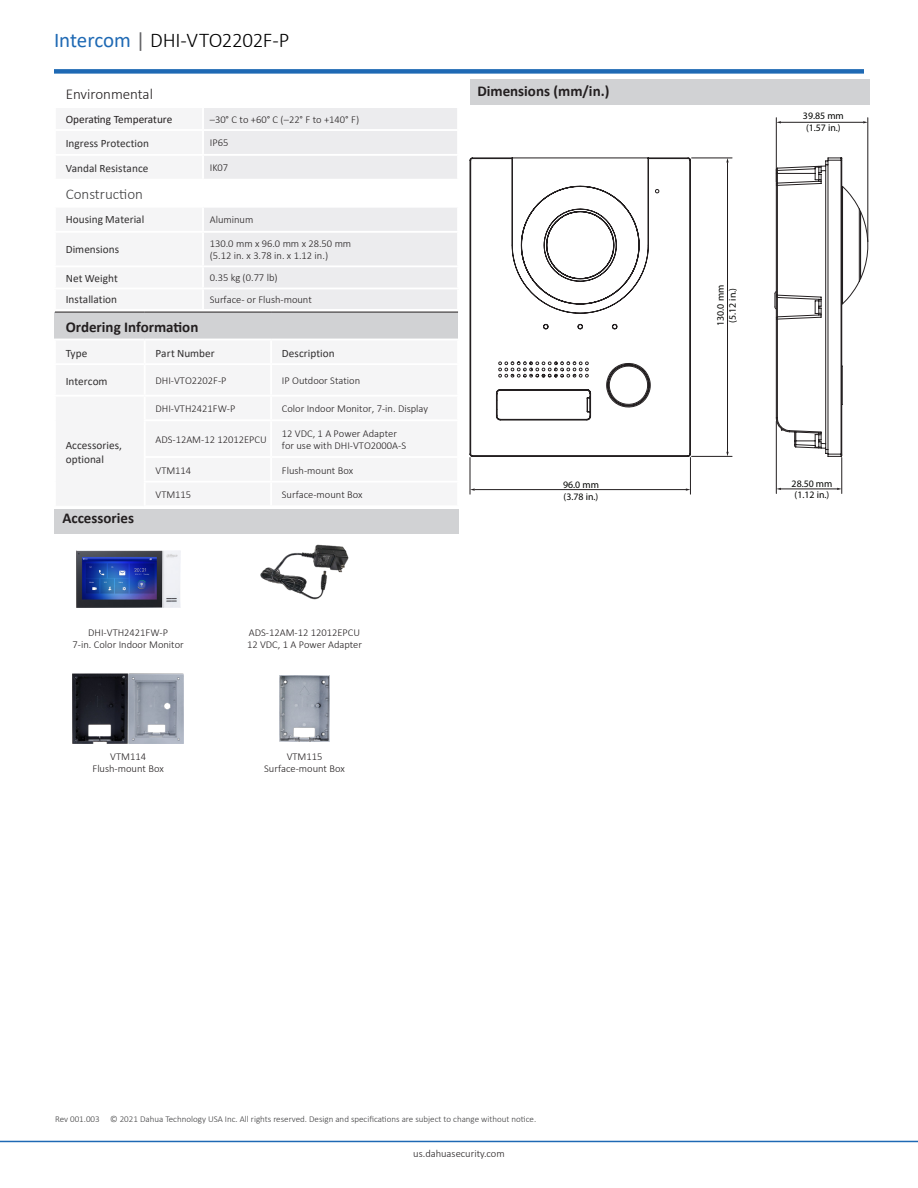
<style>
.page{position:relative;width:918px;height:1188px;background:#fff}
.page>*{position:absolute;margin:0;border:0;box-sizing:border-box;transform-origin:0 0}
.t1{font:300 21px "Calibri";letter-spacing:-.02em;color:#000}
.Section_Heading{font:700 15px "Calibri";color:#231f20}
.t2{font:300 15px "Calibri";color:#231f20}
.Specification_Headin{font:300 15px "Calibri";color:#3e3e3f}
.Specification_Catego{font:11.25px/13.5px "Calibri";color:#312f30}
.t3{font:11.25px "Calibri";color:#231f20}
.Specification_Value{font:300 10.5px/12.6px "Calibri";color:#231f20}
.t4{font:9.9px/11.9px "Myriad Pro";color:#040503;text-align:center}
.t5{font:300 9px "Calibri";color:#3e3e3f}
.s1{font-weight:400;color:#1e69b4}
.s2{font-weight:400;color:#636366}
</style>
<div class="page">
<hr style="left:0;top:1141px;width:918px;height:1px;background:#1e69b4">
<div style="left:54px;top:69px;width:810px;height:5px;background:#1e69b4"></div>
<div style="left:470px;top:79px;width:399px;height:26px;background:#d1d2d4"></div>
<hr style="left:470px;top:458px;width:1px;height:36px;background:#231f20">
<hr style="left:690px;top:458px;width:1px;height:36px;background:#231f20">
<hr style="left:475px;top:489px;width:211px;height:1px;background:#231f20">
<svg style="left:470px;top:488px;width:5px;height:3px"></svg>
<hr style="left:841px;top:458px;width:1px;height:36px;background:#231f20">
<hr style="left:776px;top:421px;width:1px;height:73px;background:#231f20">
<hr style="left:781px;top:489px;width:56px;height:1px;background:#231f20">
<hr style="left:776px;top:118px;width:1px;height:64px;background:#231f20">
<hr style="left:868px;top:118px;width:1px;height:124px;background:#231f20">
<hr style="left:781px;top:122px;width:82px;height:1px;background:#231f20">
<svg style="left:470px;top:157px;width:398px;height:300px"></svg>
<div style="left:55px;top:312px;width:403px;height:28px;background:#d1d2d4"></div>
<hr style="left:55px;top:312px;width:90px;height:1px;background:#231f20">
<hr style="left:145px;top:312px;width:126px;height:1px;background:#231f20">
<hr style="left:271px;top:312px;width:187px;height:1px;background:#231f20">
<hr style="left:54px;top:339px;width:91px;height:1px;background:#fff">
<hr style="left:145px;top:339px;width:126px;height:1px;background:#fff">
<hr style="left:271px;top:339px;width:188px;height:1px;background:#fff">
<div style="left:54px;top:509px;width:405px;height:24px;background:#d1d2d4"></div>
<img style="left:76px;top:550px;width:104px;height:57px">
<img style="left:72px;top:673px;width:112px;height:71px">
<img style="left:280px;top:675px;width:49px;height:67px">
<img style="left:261px;top:545px;width:87px;height:54px">
<div style="left:204px;top:108px;width:253px;height:71px;background:#ececee"></div>
<div style="left:204px;top:208px;width:253px;height:80px;background:#ececee"></div>
<div style="left:55px;top:289px;width:148px;height:21px;background:#f5f5f6"></div>
<div style="left:203px;top:289px;width:255px;height:21px;background:#ececee"></div>
<hr style="left:203px;top:129px;width:256px;height:2px;background:#fff">
<hr style="left:203px;top:154px;width:256px;height:2px;background:#fff">
<hr style="left:54px;top:309px;width:149px;height:2px;background:#fff">
<hr style="left:203px;top:309px;width:256px;height:2px;background:#fff">
<hr style="left:203px;top:231px;width:256px;height:2px;background:#fff">
<hr style="left:203px;top:265px;width:256px;height:2px;background:#fff">
<hr style="left:54px;top:289px;width:2px;height:20px;background:#fff">
<hr style="left:202px;top:289px;width:2px;height:20px;background:#fff">
<hr style="left:457px;top:289px;width:2px;height:20px;background:#fff">
<p class="t1" style="left:54px;top:27px;width:237px"><span class="s1">Intercom</span> <span class="s2">|</span> DHI-VTO2202F-P</p>
<p class="t2" style="left:66px;top:85px;width:89px">Environmental</p>
<p class="t3" style="left:66px;top:111px;width:108px">Operating Temperature</p>
<p class="Specification_Value" style="left:210px;top:113px;width:151px">–30° C to +60° C (–22° F to +140° F)</p>
<p class="Specification_Catego" style="left:66px;top:136px;width:85px">Ingress Protection</p>
<p class="Specification_Value" style="left:210px;top:137px;width:20px">IP65</p>
<p class="Specification_Catego" style="left:66px;top:161px;width:84px">Vandal Resistance</p>
<p class="Specification_Value" style="left:210px;top:161px;width:20px">IK07</p>
<p class="Specification_Headin" style="left:66px;top:185px;width:79px">Construction</p>
<p class="Specification_Catego" style="left:66px;top:213px;width:80px">Housing Material</p>
<p class="Specification_Value" style="left:210px;top:213px;width:45px">Aluminum</p>
<p class="Specification_Catego" style="left:66px;top:243px;width:55px">Dimensions</p>
<p class="Specification_Value" style="left:210px;top:237px;width:143px">130.0 mm x 96.0 mm x 28.50 mm</p>
<p class="Specification_Value" style="left:210px;top:249px;width:120px">(5.12 in. x 3.78 in. x 1.12 in.)</p>
<p class="Specification_Catego" style="left:66px;top:271px;width:54px">Net Weight</p>
<p class="Specification_Value" style="left:210px;top:271px;width:69px">0.35 kg (0.77 lb)</p>
<p class="Specification_Catego" style="left:66px;top:293px;width:53px">Installation</p>
<p class="Specification_Value" style="left:210px;top:293px;width:104px">Surface- or Flush-mount</p>
<p class="Section_Heading" style="left:66px;top:316px;width:134px">Ordering Information</p>
<p class="Specification_Catego" style="left:66px;top:346px;width:23px">Type</p>
<p class="Specification_Catego" style="left:156px;top:346px;width:61px">Part Number</p>
<p class="Specification_Catego" style="left:282px;top:346px;width:54px">Description</p>
<p class="Specification_Catego" style="left:66px;top:374px;width:43px">Intercom</p>
<p class="Specification_Value" style="left:156px;top:375px;width:73px">DHI-VTO2202F-P</p>
<p class="Specification_Value" style="left:282px;top:375px;width:80px">IP Outdoor Station</p>
<p class="Specification_Catego" style="left:66px;top:438px;width:58px">Accessories, optional</p>
<p class="Section_Heading" style="left:62px;top:508px;width:73px">Accessories</p>
<p class="Specification_Value" style="left:156px;top:403px;width:81px">DHI-VTH2421FW-P</p>
<p class="Specification_Value" style="left:282px;top:403px;width:148px">Color Indoor Monitor, 7-in. Display</p>
<p class="Specification_Value" style="left:156px;top:433px;width:113px">ADS-12AM-12 12012EPCU</p>
<p class="Specification_Value" style="left:282px;top:427px;width:126px">12 VDC, 1 A Power Adapter for use with DHI-VTO2000A-S</p>
<p class="Specification_Value" style="left:156px;top:464px;width:37px">VTM114</p>
<p class="Specification_Value" style="left:282px;top:464px;width:73px">Flush-mount Box</p>
<p class="Specification_Value" style="left:156px;top:489px;width:37px">VTM115</p>
<p class="Specification_Value" style="left:282px;top:489px;width:82px">Surface-mount Box</p>
<p class="Specification_Value" style="left:88px;top:626px;width:81px">DHI-VTH2421FW-P</p>
<p class="Specification_Value" style="left:73px;top:638px;width:113px">7-in. Color Indoor Monitor</p>
<p class="Specification_Value" style="left:110px;top:750px;width:37px">VTM114</p>
<p class="Specification_Value" style="left:93px;top:762px;width:73px">Flush-mount Box</p>
<p class="Specification_Value" style="left:249px;top:626px;width:113px">ADS-12AM-12 12012EPCU</p>
<p class="Specification_Value" style="left:247px;top:638px;width:117px">12 VDC, 1 A Power Adapter</p>
<p class="Specification_Value" style="left:287px;top:750px;width:37px">VTM115</p>
<p class="Specification_Value" style="left:264px;top:762px;width:82px">Surface-mount Box</p>
<p class="Section_Heading" style="left:477px;top:80px;width:134px">Dimensions (mm/in.)</p>
<p class="t4" style="left:563px;top:479px;width:37px;text-align:left">96.0 mm (3.78 in.)</p>
<p class="t4" style="left:714px;top:326px;width:42px;rotate:-90deg">130.0 mm (5.12 in.)</p>
<p class="t4" style="left:803px;top:110px;width:42px">39.85 mm (1.57 in.)</p>
<p class="t4" style="left:792px;top:477px;width:42px">28.50 mm (1.12 in.)</p>
<p class="t5" style="left:55px;top:1114px;width:46px">Rev 001.003</p>
<p class="t5" style="left:110px;top:1114px;width:428px">© 2021 Dahua Technology USA Inc. All rights reserved. Design and specifications are subject to change without notice.</p>
<p class="Specification_Value" style="left:413px;top:1147px;width:93px">us.dahuasecurity.com</p>
</div>
